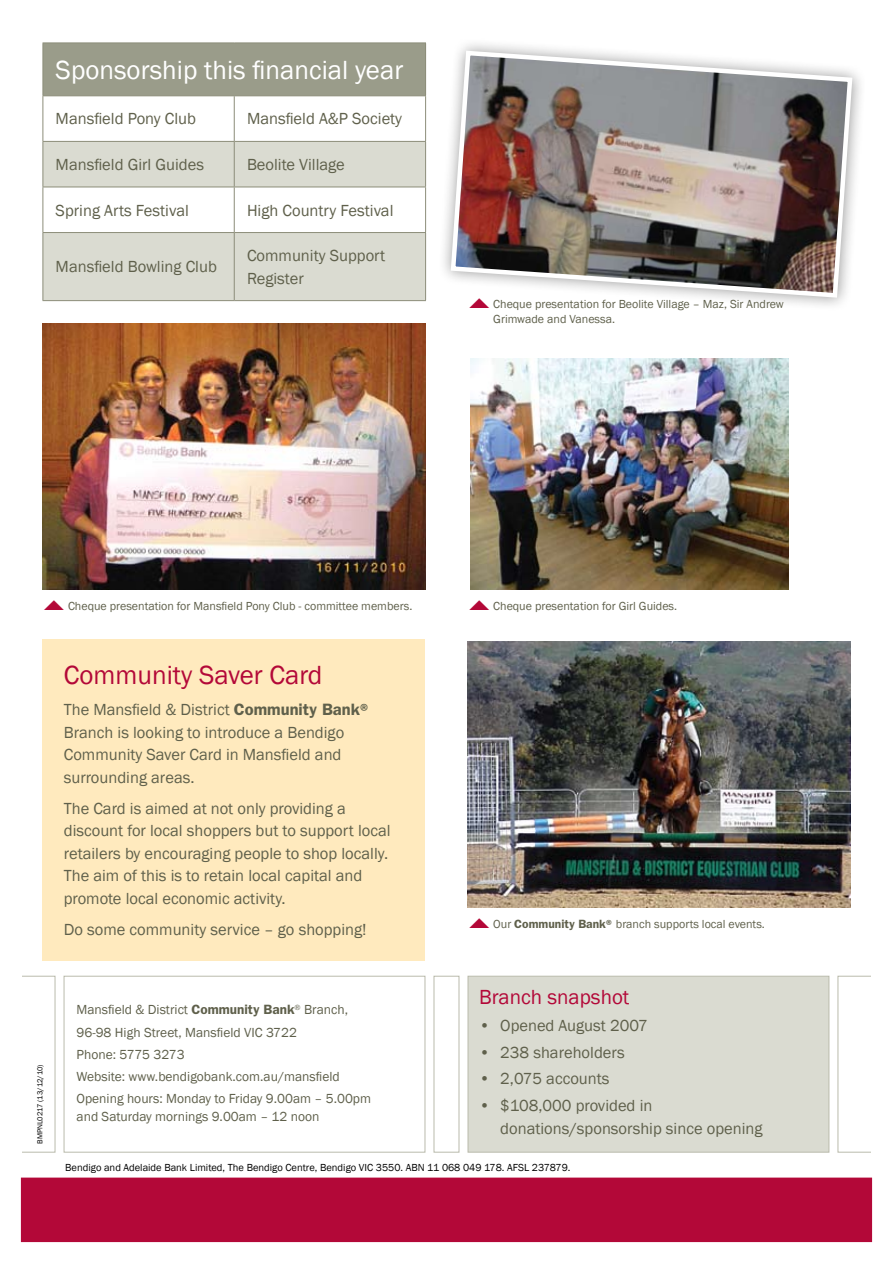
<style>
.page{position:relative;width:893px;height:1263px;background:#fff}
.page>*{position:absolute;margin:0;border:0;box-sizing:border-box;transform-origin:0 0}
.t1{font:27px "Franklin Gothic";color:#fff}
.t2{font:27px "Franklin Gothic";color:#b30838}
.t3{font:21px "Franklin Gothic";color:#b30838}
.t4{font:16.5px/22.5px "Franklin Gothic";color:#5f604b}
.t5{font:13.5px/22.2px "Franklin Gothic";color:#5f604b}
.t6{font:12px/15px "Franklin Gothic";color:#5f604b}
.t7{font:10.5px "Franklin Gothic";color:#000}
.t8{font:7.5px "Franklin Gothic";color:#000}
.s1{font-weight:600}
</style>
<div class="page">
<div style="left:43px;top:639px;width:382px;height:322px;background:#ffeabe"></div>
<div style="left:43px;top:43px;width:383px;height:53px;background:#9a9c8a"></div>
<svg style="left:44px;top:96px;width:381px;height:45px"></svg>
<svg style="left:44px;top:142px;width:381px;height:158px;fill:#dadbd1"></svg>
<hr style="left:43px;top:43px;width:191px;height:1px;background:#8c8d79">
<hr style="left:43px;top:43px;width:1px;height:52px;background:#8c8d79">
<hr style="left:234px;top:43px;width:192px;height:1px;background:#8c8d79">
<hr style="left:425px;top:43px;width:1px;height:52px;background:#8c8d79">
<hr style="left:43px;top:95px;width:191px;height:1px;background:#8c8d79">
<hr style="left:43px;top:96px;width:1px;height:45px;background:#8c8d79">
<hr style="left:234px;top:95px;width:192px;height:1px;background:#8c8d79">
<hr style="left:234px;top:96px;width:1px;height:45px;background:#8c8d79">
<hr style="left:425px;top:96px;width:1px;height:45px;background:#8c8d79">
<hr style="left:43px;top:141px;width:191px;height:1px;background:#8c8d79">
<hr style="left:43px;top:142px;width:1px;height:45px;background:#8c8d79">
<hr style="left:234px;top:141px;width:192px;height:1px;background:#8c8d79">
<hr style="left:234px;top:142px;width:1px;height:45px;background:#8c8d79">
<hr style="left:425px;top:142px;width:1px;height:45px;background:#8c8d79">
<hr style="left:43px;top:187px;width:191px;height:1px;background:#8c8d79">
<hr style="left:43px;top:187px;width:1px;height:45px;background:#8c8d79">
<hr style="left:234px;top:187px;width:192px;height:1px;background:#8c8d79">
<hr style="left:234px;top:187px;width:1px;height:45px;background:#8c8d79">
<hr style="left:425px;top:187px;width:1px;height:45px;background:#8c8d79">
<hr style="left:43px;top:232px;width:191px;height:1px;background:#8c8d79">
<hr style="left:43px;top:233px;width:1px;height:67px;background:#8c8d79">
<hr style="left:234px;top:232px;width:192px;height:1px;background:#8c8d79">
<hr style="left:234px;top:233px;width:1px;height:67px;background:#8c8d79">
<hr style="left:425px;top:233px;width:1px;height:67px;background:#8c8d79">
<hr style="left:43px;top:300px;width:191px;height:1px;background:#8c8d79">
<hr style="left:234px;top:300px;width:192px;height:1px;background:#8c8d79">
<div style="left:64px;top:976px;width:361px;height:176px;border:1px solid #babbac"></div>
<div style="left:468px;top:976px;width:361px;height:176px;background:#dadbd1;border:1px solid #babbac"></div>
<svg style="left:838px;top:976px;width:33px;height:176px"></svg>
<svg style="left:22px;top:976px;width:33px;height:176px"></svg>
<div style="left:21px;top:1178px;width:851px;height:63px;background:#b30838"></div>
<div style="left:21px;top:1178px;width:851px;height:64px;border:1px solid #b30838"></div>
<div style="left:434px;top:976px;width:25px;height:176px;border:1px solid #babbac"></div>
<img style="left:470px;top:358px;width:318px;height:231px">
<img style="left:448px;top:48px;width:407px;height:252px">
<img style="left:43px;top:323px;width:382px;height:266px">
<img style="left:468px;top:641px;width:382px;height:266px">
<svg style="left:469px;top:298px;width:20px;height:2px"></svg>
<h1 class="t1" style="left:56px;top:53px;width:349px">Sponsorship this financial year</h1>
<p class="t4" style="left:56px;top:108px;width:142px">Mansfield Pony Club</p>
<p class="t4" style="left:247px;top:108px;width:157px">Mansfield A&amp;P Society</p>
<p class="t4" style="left:56px;top:154px;width:150px">Mansfield Girl Guides</p>
<p class="t4" style="left:247px;top:154px;width:99px">Beolite Village</p>
<p class="t4" style="left:56px;top:199px;width:135px">Spring Arts Festival</p>
<p class="t4" style="left:247px;top:199px;width:148px">High Country Festival</p>
<p class="t4" style="left:56px;top:256px;width:163px">Mansfield Bowling Club</p>
<p class="t4" style="left:247px;top:245px;width:140px">Community Support<br>Register</p>
<p class="t6" style="left:493px;top:297px;width:292px">Cheque presentation for Beolite Village – Maz, Sir Andrew<br>Grimwade and Vanessa.</p>
<p class="t6" style="left:68px;top:599px;width:346px">Cheque presentation for Mansfield Pony Club - committee members.</p>
<p class="t6" style="left:493px;top:599px;width:185px">Cheque presentation for Girl Guides.</p>
<h1 class="t2" style="left:64px;top:658px;width:260px">Community Saver Card</h1>
<p class="t4" style="left:64px;top:699px;width:310px">The Mansfield &amp; District <span class="s1">Community Bank® </span>Branch is looking to introduce a Bendigo Community Saver Card in Mansfield and surrounding areas.</p>
<p class="t4" style="left:64px;top:797px;width:328px">The Card is aimed at not only providing a discount for local shoppers but to support local retailers by encouraging people to shop locally.<br>The aim of this is to retain local capital and promote local economic activity.</p>
<p class="t4" style="left:64px;top:918px;width:304px">Do some community service – go shopping!</p>
<p class="t6" style="left:493px;top:917px;width:273px">Our <span class="s1">Community Bank®</span> branch supports local events.</p>
<p class="t8" style="left:35px;top:1144px;width:81px;rotate:-90deg">BMPNL0217 (13/12/10)</p>
<p class="t5" style="left:77px;top:999px;width:296px">Mansfield &amp; District <span class="s1">Community Bank</span><sup>®</sup> Branch, 96-98 High Street, Mansfield VIC 3722<br>Phone: 5775 3273<br>Website: www.bendigobank.com.au/mansfield Opening hours: Monday to Friday 9.00am – 5.00pm</p>
<p class="t5" style="left:77px;top:1106px;width:244px">and Saturday mornings 9.00am – 12 noon</p>
<p class="t3" style="left:479px;top:984px;width:152px">Branch snapshot</p>
<p class="t4" style="left:479px;top:1014px;width:170px">• Opened August 2007</p>
<p class="t4" style="left:479px;top:1041px;width:147px">• 238 shareholders</p>
<p class="t4" style="left:479px;top:1068px;width:132px">• 2,075 accounts</p>
<p class="t4" style="left:500px;top:1095px;width:264px;text-indent:-21px">• $108,000 provided in donations/sponsorship since opening</p>
<p class="t7" style="left:65px;top:1161px;width:507px">Bendigo and Adelaide Bank Limited, The Bendigo Centre, Bendigo VIC 3550. ABN 11 068 049 178. AFSL 237879.</p>
</div>
